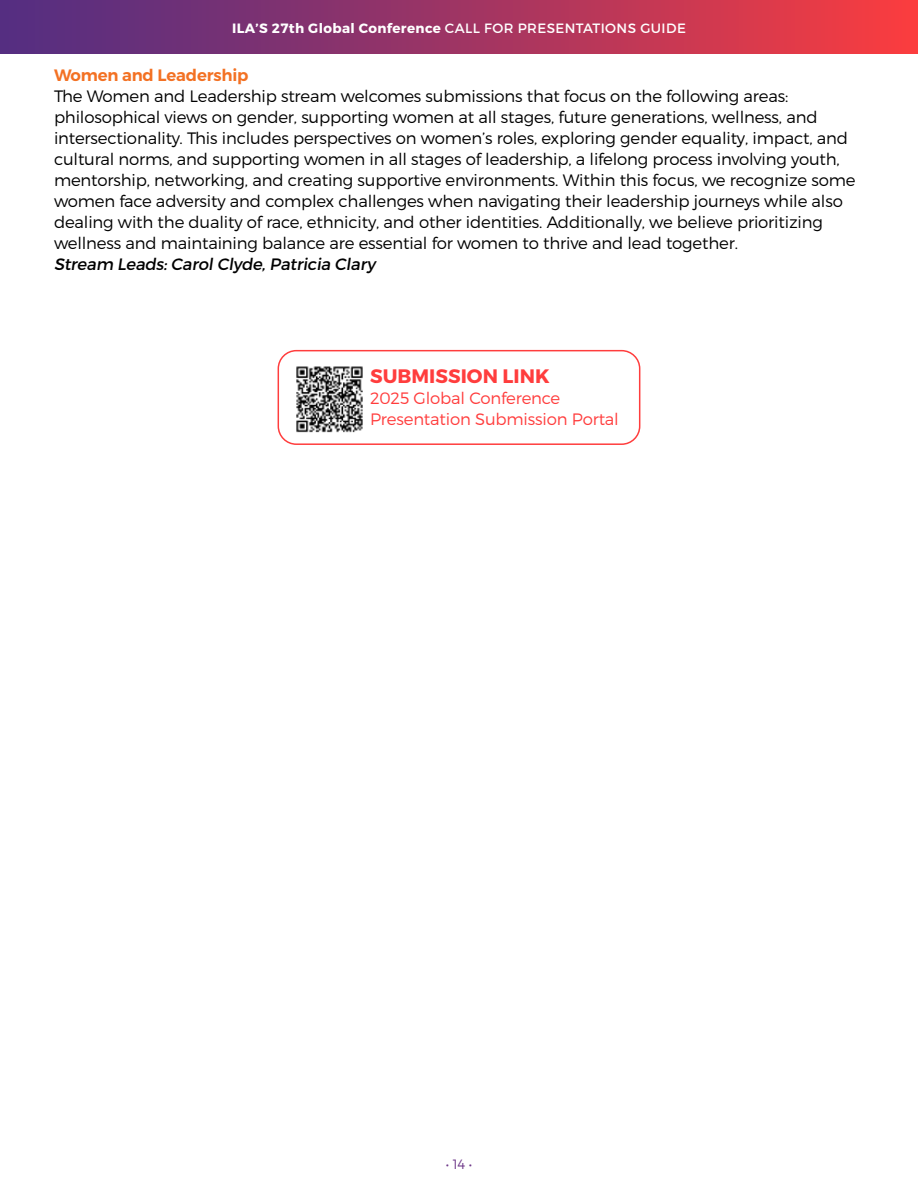
<style>
.page{position:relative;width:918px;height:1188px;background:#fff}
.page>*{position:absolute;margin:0;border:0;box-sizing:border-box;transform-origin:0 0}
.t1{font:19.5px "Trueno Bd";color:#ff3d3d}
.t2{font:16.5px/21px "Trueno Lt";letter-spacing:-.01em;color:#000}
.t3{font:16.5px/21px "Trueno Lt";letter-spacing:-.01em;color:#ff3d3d}
.t4{font:16.5px "Trueno Rg It";letter-spacing:-.01em;color:#000}
.t5{font:16.5px "Trueno S Bd";letter-spacing:-.01em;color:#f37123}
.t6{font:13.5px "Trueno Bd";letter-spacing:.03em;color:#fff}
.t7{font:13.5px "Trueno Lt";color:#6e3889}
.s1{font-family:"Trueno Rg"}
</style>
<div class="page">
<div style="left:0;top:0;width:918px;height:54px;background:linear-gradient(to right,#4d2d85,#f73c40)"></div>
<div style="left:278px;top:350px;width:362px;height:95px;border:2px solid #ff3d3d;border-radius:18px"></div>
<img style="left:296px;top:366px;width:67px;height:67px">
<p class="t6" style="left:232px;top:19px;width:455px">ILA’S 27th Global Conference <span class="s1">CALL FOR PRESENTATIONS GUIDE</span></p>
<p class="t5" style="left:54px;top:65px;width:196px">Women and Leadership</p>
<p class="t2" style="left:54px;top:85px;width:803px">The Women and Leadership stream welcomes submissions that focus on the following areas: philosophical views on gender, supporting women at all stages, future generations, wellness, and intersectionality. This includes perspectives on women’s roles, exploring gender equality, impact, and cultural norms, and supporting women in all stages of leadership, a lifelong process involving youth, mentorship, networking, and creating supportive environments. Within this focus, we recognize some women face adversity and complex challenges when navigating their leadership journeys while also dealing with the duality of race, ethnicity, and other identities. Additionally, we believe prioritizing wellness and maintaining balance are essential for women to thrive and lead together.</p>
<p class="t4" style="left:54px;top:254px;width:323px">Stream Leads: Carol Clyde, Patricia Clary</p>
<p class="t1" style="left:370px;top:364px;width:181px">SUBMISSION LINK</p>
<p class="t3" style="left:370px;top:388px;width:250px">2025 Global Conference<br>Presentation Submission Portal</p>
<p class="t7" style="left:446px;top:1156px;width:28px">• 14 •</p>
</div>
